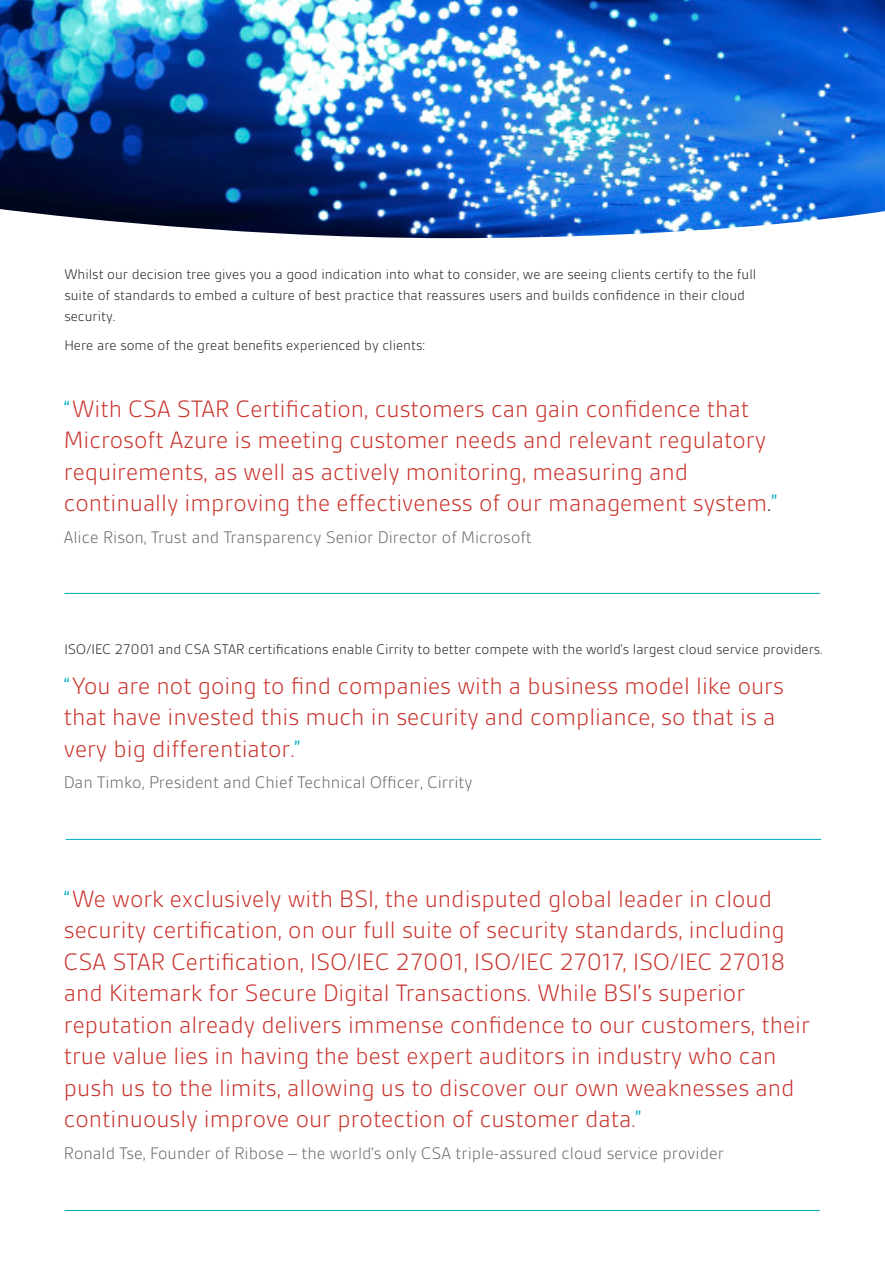
<style>
.page{position:relative;width:885px;height:1263px;background:#fff}
.page>*{position:absolute;margin:0;border:0;box-sizing:border-box;transform-origin:0 0}
.t1{font:300 25.5px/31.5px "BSI Gesta";color:#c9312b}
.t2{font:300 18px "BSI Gesta";color:#63696c}
.BSI_body_copy{font:300 15px/21px "BSI Gesta";color:#231f20}
.s1{color:#00acbc}
.s2{color:#231f20}
</style>
<div class="page">
<img style="left:0;top:0;width:884px;height:238px">
<hr style="left:64px;top:593px;width:756px;height:1px;background:#00acbc">
<hr style="left:66px;top:839px;width:755px;height:1px;background:#00acbc">
<hr style="left:64px;top:1210px;width:756px;height:1px;background:#00acbc">
<p class="BSI_body_copy" style="left:64px;top:263px;width:693px">Whilst our decision tree gives you a good indication into what to consider, we are seeing clients certify to the full suite of standards to embed a culture of best practice that reassures users and builds confidence in their cloud security.</p>
<p class="BSI_body_copy" style="left:64px;top:335px;width:362px">Here are some of the great benefits experienced by clients:</p>
<p class="t1" style="left:64px;top:393px;width:714px"><span class="s1">“</span>With CSA STAR Certification, customers can gain confidence that Microsoft Azure is meeting customer needs and relevant regulatory requirements, as well as actively monitoring, measuring and continually improving the effectiveness of our management system<span class="s2">.</span><span class="s1">”</span></p>
<p class="t2" style="left:64px;top:528px;width:469px">Alice Rison, Trust and Transparency Senior Director of Microsoft</p>
<p class="BSI_body_copy" style="left:64px;top:639px;width:759px">ISO/IEC 27001 and CSA STAR certifications enable Cirrity to better compete with the world’s largest cloud service providers.</p>
<p class="t1" style="left:64px;top:670px;width:721px"><span class="s1">“</span>You are not going to find companies with a business model like ours that have invested this much in security and compliance, so that is a very big differentiator.<span class="s1">”</span></p>
<p class="t2" style="left:64px;top:773px;width:410px">Dan Timko, President and Chief Technical Officer, Cirrity</p>
<p class="t1" style="left:64px;top:883px;width:747px"><span class="s1">“</span>We work exclusively with BSI, the undisputed global leader in cloud security certification, on our full suite of security standards, including CSA STAR Certification, ISO/IEC 27001, ISO/IEC 27017, ISO/IEC 27018 and Kitemark for Secure Digital Transactions. While BSI’s superior reputation already delivers immense confidence to our customers, their true value lies in having the best expert auditors in industry who can push us to the limits, allowing us to discover our own weaknesses and continuously improve our protection of customer data.<span class="s1">”</span></p>
<p class="t2" style="left:64px;top:1144px;width:661px">Ronald Tse, Founder of Ribose – the world’s only CSA triple-assured cloud service provider</p>
</div>
